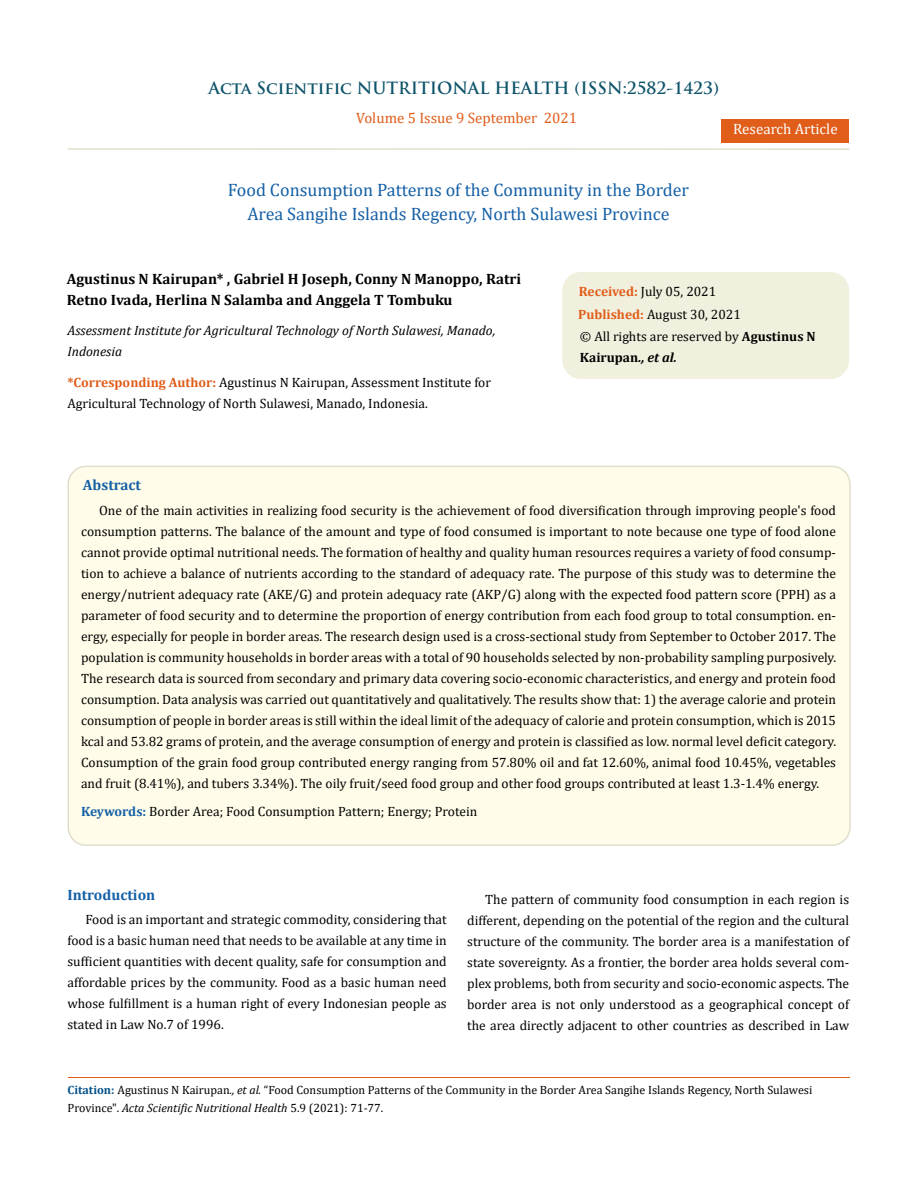
<style>
.page{position:relative;width:917px;height:1188px;background:#fff}
.page>*{position:absolute;margin:0;border:0;box-sizing:border-box;transform-origin:0 0}
.t1{font:18px/24px "Cambria";color:#1560a6;text-align:center}
.t2{font:700 16.5px "Trajan Pro";color:#0e546a}
.t3{font:700 15px/21px "Cambria";color:#000}
.t4{font:15px "Cambria";color:#e05d1a}
.t5{font:700 15px "Cambria";color:#1560a6}
.t6{font:15px "Cambria";color:#fff}
.t7{font:13.5px/21px "Cambria";color:#000}
.t8{font:italic 13.5px/21px "Cambria";color:#000}
.t9{font:12px/18px "Cambria";color:#000}
.s1{font-weight:700;color:#e05d1a}
.s2{font-weight:700}
.s3{font-weight:700;font-style:italic}
.s4{font-weight:700;color:#1560a6}
.s5{font-weight:700;color:#035089}
.s6{font-style:italic}
</style>
<div class="page">
<div style="left:721px;top:119px;width:128px;height:23px;background:#e05d1a"></div>
<div style="left:563px;top:273px;width:285px;height:105px;background:#f1f0de;border-radius:18px"></div>
<div style="left:562px;top:272px;width:287px;height:107px;border:2px solid #f1f0de;border-radius:18px"></div>
<div style="left:68px;top:466px;width:781px;height:379px;background:#fffde9;border-radius:18px"></div>
<div style="left:67px;top:466px;width:783px;height:380px;border:2px solid #e0dfcd;border-radius:18px"></div>
<hr style="left:68px;top:1078px;width:781px;height:1px;background:#e05d1a">
<hr style="left:67px;top:148px;width:782px;height:2px;background:#e0dfcd">
<p class="t2" style="left:208px;top:77px;width:512px">Acta Scientific NUTRITIONAL HEALTH (ISSN:2582-1423)</p>
<p class="t4" style="left:356px;top:109px;width:222px">Volume 5 Issue 9 September 2021</p>
<p class="t6" style="left:733px;top:120px;width:106px">Research Article</p>
<h1 class="t1" style="left:228px;top:178px;width:462px">Food Consumption Patterns of the Community in the Border<br>Area Sangihe Islands Regency, North Sulawesi Province</h1>
<p class="t3" style="left:67px;top:268px;width:456px">Agustinus N Kairupan* , Gabriel H Joseph, Conny N Manoppo, Ratri<br>Retno Ivada, Herlina N Salamba and Anggela T Tombuku</p>
<p class="t8" style="left:67px;top:320px;width:429px">Assessment Institute for Agricultural Technology of North Sulawesi, Manado,<br>Indonesia</p>
<p class="t7" style="left:67px;top:372px;width:425px"><span class="s1">*Corresponding Author:</span> Agustinus N Kairupan, Assessment Institute for<br>Agricultural Technology of North Sulawesi, Manado, Indonesia.</p>
<p class="t7" style="left:578px;top:280px;width:164px;line-height:23px"><span class="s1">Received:</span> July 05, 2021<br><span class="s1">Published:</span> August 30, 2021</p>
<p class="t7" style="left:580px;top:325px;width:237px">© All rights are reserved by <span class="s2">Agustinus N<br>Kairupan</span><span class="s3">., et al.</span></p>
<p class="t5" style="left:83px;top:474px;width:60px">Abstract</p>
<p class="t7" style="left:81px;top:500px;width:756px;text-align:justify;text-indent:18px">One of the main activities in realizing food security is the achievement of food diversification through improving people's food consumption patterns. The balance of the amount and type of food consumed is important to note because one type of food alone cannot provide optimal nutritional needs. The formation of healthy and quality human resources requires a variety of food consump&shy;tion to achieve a balance of nutrients according to the standard of adequacy rate. The purpose of this study was to determine the energy/nutrient adequacy rate (AKE/G) and protein adequacy rate (AKP/G) along with the expected food pattern score (PPH) as a parameter of food security and to determine the proportion of energy contribution from each food group to total consumption. en&shy;ergy, especially for people in border areas. The research design used is a cross-sectional study from September to October 2017. The population is community households in border areas with a total of 90 households selected by non-probability sampling purposively.<br>The research data is sourced from secondary and primary data covering socio-economic characteristics, and energy and protein food consumption. Data analysis was carried out quantitatively and qualitatively. The results show that: 1) the average calorie and protein consumption of people in border areas is still within the ideal limit of the adequacy of calorie and protein consumption, which is 2015 kcal and 53.82 grams of protein, and the average consumption of energy and protein is classified as low. normal level deficit category.<br>Consumption of the grain food group contributed energy ranging from 57.80% oil and fat 12.60%, animal food 10.45%, vegetables and fruit (8.41%), and tubers 3.34%). The oily fruit/seed food group and other food groups contributed at least 1.3-1.4% energy.</p>
<p class="t7" style="left:81px;top:801px;width:398px"><span class="s4">Keywords:</span> Border Area; Food Consumption Pattern; Energy; Protein</p>
<p class="t5" style="left:67px;top:884px;width:89px">Introduction</p>
<p class="t7" style="left:67px;top:909px;width:381px;text-align:justify;text-indent:18px">Food is an important and strategic commodity, considering that food is a basic human need that needs to be available at any time in sufficient quantities with decent quality, safe for consumption and affordable prices by the community. Food as a basic human need whose fulfillment is a human right of every Indonesian people as stated in Law No.7 of 1996.</p>
<p class="t7" style="left:467px;top:888px;width:383px;text-align:justify;text-indent:18px">The pattern of community food consumption in each region is different, depending on the potential of the region and the cultural structure of the community. The border area is a manifestation of state sovereignty. As a frontier, the border area holds several com&shy;plex problems, both from security and socio-economic aspects. The border area is not only understood as a geographical concept of the area directly adjacent to other countries as described in Law</p>
<p class="t9" style="left:67px;top:1081px;width:746px"><span class="s5">Citation:</span> Agustinus N Kairupan<span class="s6">., et al.</span> “Food Consumption Patterns of the Community in the Border Area Sangihe Islands Regency, North Sulawesi<br>Province". <span class="s6">Acta Scientific Nutritional Health</span> 5.9 (2021): 71-77.</p>
</div>
